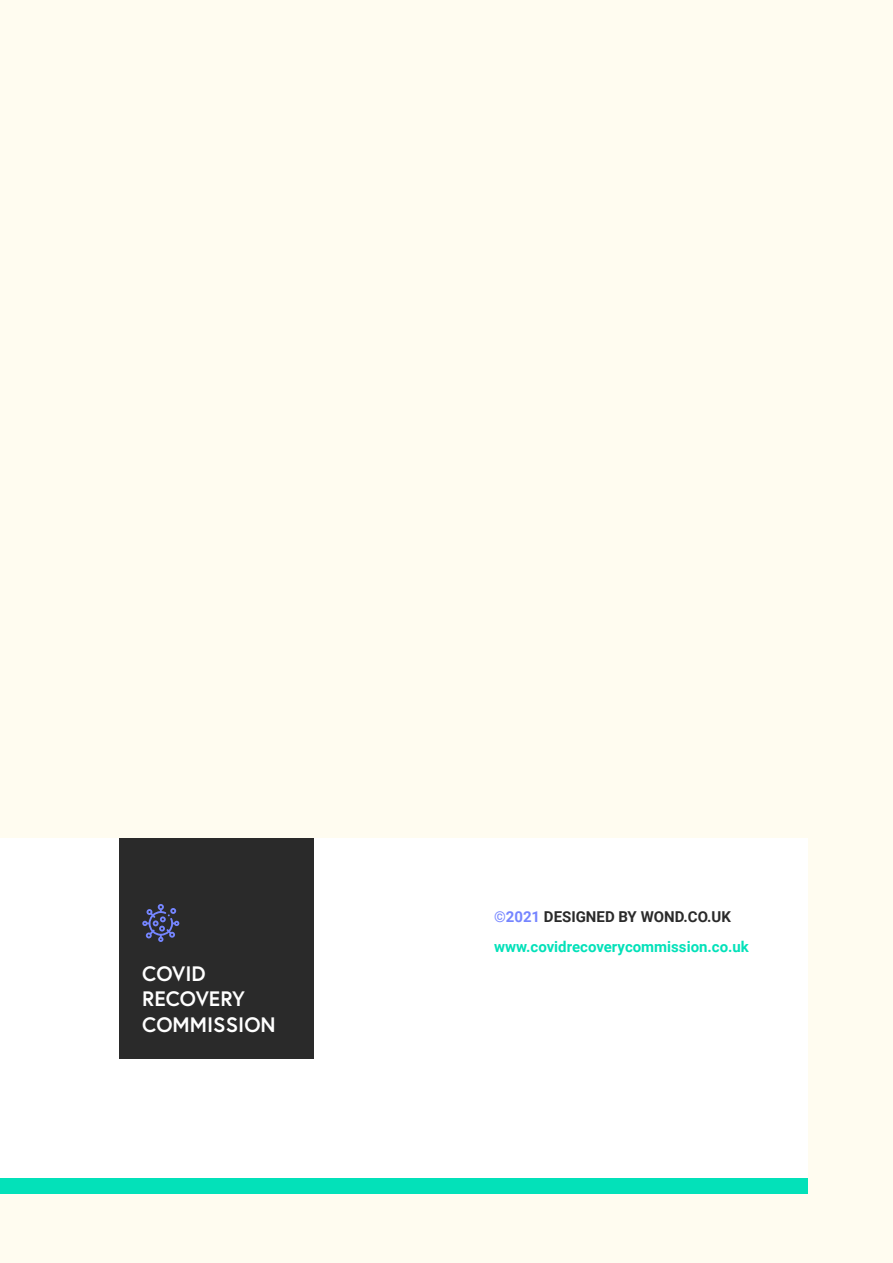
<style>
.page{position:relative;width:893px;height:1263px;background:#fffcf0}
.page>*{position:absolute;margin:0;border:0;box-sizing:border-box;transform-origin:0 0}
.t1{font:700 20.85px/25.5px "Europa";color:#fff}
.t2{font:700 15px "Roboto";color:#03e1b9}
.t3{font:700 15px "Roboto";color:#2a2a2a}
.s1{font-weight:400;color:#7585ff}
.s2{color:#7585ff}
</style>
<div class="page">
<div style="left:0;top:839px;width:808px;height:339px;background:#fff"></div>
<div style="left:119px;top:839px;width:195px;height:220px;background:#2a2a2a"></div>
<svg style="left:142px;top:904px;width:37px;height:38px"></svg>
<div style="left:0;top:1178px;width:808px;height:16px;background:#03e1b9"></div>
<p class="t1" style="left:142px;top:960px;width:135px">COVID<br>RECOVERY<br>COMMISSION</p>
<p class="t3" style="left:494px;top:906px;width:238px"><span class="s1">©</span><span class="s2">2021</span> DESIGNED BY WOND.CO.UK</p>
<p class="t2" style="left:494px;top:936px;width:256px">www.covidrecoverycommission.co.uk</p>
</div>
